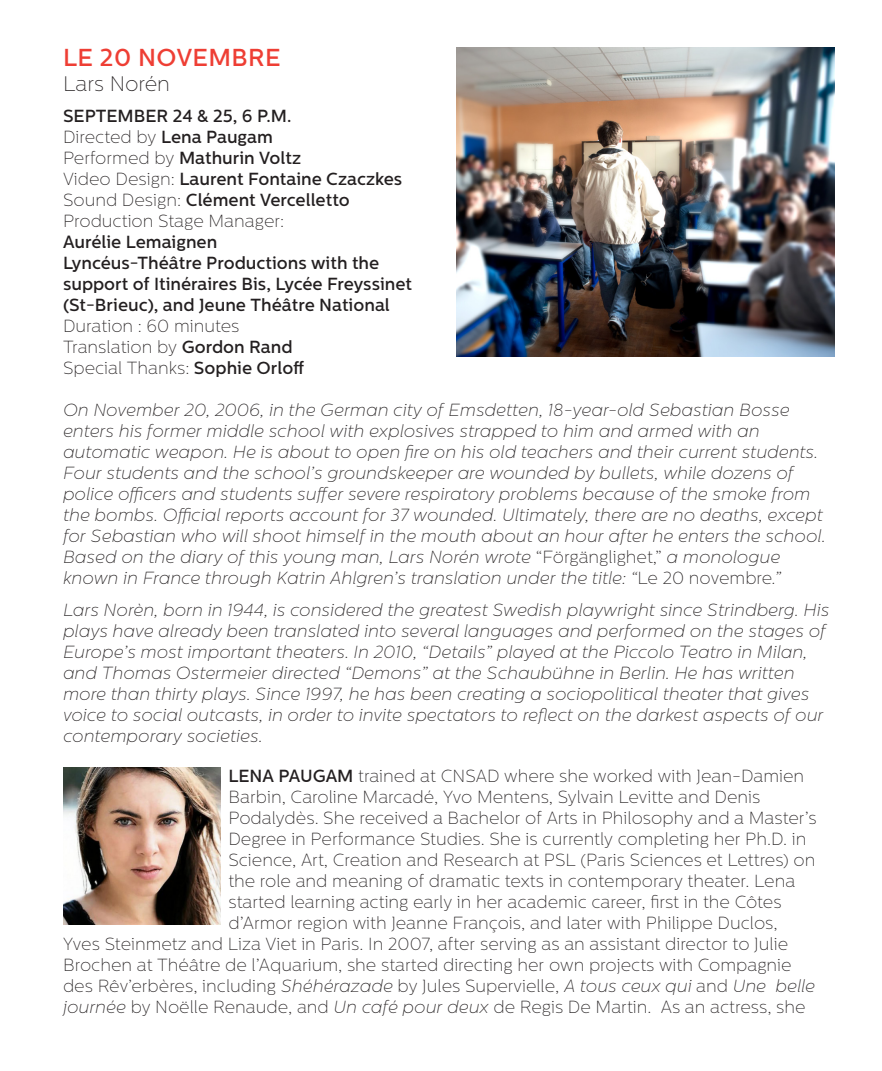
<style>
.page{position:relative;width:882px;height:1071px;background:#fff}
.page>*{position:absolute;margin:0;border:0;box-sizing:border-box;transform-origin:0 0}
.body_text{font:500 24.5px "Centrale Sans";letter-spacing:.015em;color:#ee3e34}
.body_text-2{font:100 21px "Centrale Sans";color:#231f20}
.body_text-3{font:italic 100 17.5px/21px "Centrale Sans";color:#231f20}
.body_text-4{font:100 17.5px "Centrale Sans";color:#231f20}
.body_text-5{font:500 17.5px/21px "Centrale Sans";color:#231f20}
.s1{font-weight:500}
.s2{font-weight:100}
.s3{font-style:normal}
.s4{font-style:italic}
</style>
<div class="page">
<img style="left:457px;top:47px;width:378px;height:310px">
<img style="left:63px;top:767px;width:157px;height:157px">
<p class="body_text" style="left:63px;top:43px;width:219px">LE 20 NOVEMBRE</p>
<p class="body_text-2" style="left:63px;top:72px;width:109px">Lars Norén</p>
<p class="body_text-5" style="left:63px;top:106px;width:230px">SEPTEMBER 24 &amp; 25, 6 P.M.</p>
<p class="body_text-4" style="left:63px;top:128px;width:212px">Directed by <span class="s1">Lena Paugam</span></p>
<p class="body_text-5" style="left:63px;top:148px;width:240px"><span class="s2">Performed by</span> Mathurin Voltz</p>
<p class="body_text-5" style="left:63px;top:169px;width:341px"><span class="s2">Video Design:</span> Laurent Fontaine Czaczkes</p>
<p class="body_text-5" style="left:63px;top:190px;width:288px"><span class="s2">Sound Design:</span> Clément Vercelletto</p>
<p class="body_text-4" style="left:63px;top:212px;width:223px">Production Stage Manager:</p>
<p class="body_text-5" style="left:63px;top:232px;width:156px">Aurélie Lemaignen</p>
<p class="body_text-5" style="left:63px;top:253px;width:351px">Lyncéus-Théâtre Productions with the support of Itinéraires Bis, Lycée Freyssinet (St-Brieuc), and Jeune Théâtre National</p>
<p class="body_text-4" style="left:63px;top:317px;width:178px">Duration : 60 minutes</p>
<p class="body_text-4" style="left:63px;top:338px;width:231px">Translation by <span class="s1">Gordon Rand</span></p>
<p class="body_text-4" style="left:63px;top:359px;width:243px">Special Thanks: <span class="s1">Sophie Orloff</span></p>
<p class="body_text-3" style="left:63px;top:400px;width:764px">On November 20, 2006, in the German city of Emsdetten, 18-year-old Sebastian Bosse enters his former middle school with explosives strapped to him and armed with an automatic weapon. He is about to open fire on his old teachers and their current students.<br>Four students and the school’s groundskeeper are wounded by bullets, while dozens of police officers and students suffer severe respiratory problems because of the smoke from the bombs. Official reports account for 37 wounded. Ultimately, there are no deaths, except for Sebastian who will shoot himself in the mouth about an hour after he enters the school.<br>Based on the diary of this young man, Lars Norén wrote <span class="s3">“Förgänglighet,”</span> a monologue known in France through Katrin Ahlgren’s translation under the title: “<span class="s3">Le 20 novembre</span>.”</p>
<p class="body_text-3" style="left:63px;top:599px;width:768px">Lars Norèn, born in 1944, is considered the greatest Swedish playwright since Strindberg. His plays have already been translated into several languages and performed on the stages of Europe’s most important theaters. In 2010, “Details” played at the Piccolo Teatro in Milan, and Thomas Ostermeier directed “Demons” at the Schaubühne in Berlin. He has written more than thirty plays. Since 1997, he has been creating a sociopolitical theater that gives voice to social outcasts, in order to invite spectators to reflect on the darkest aspects of our contemporary societies.</p>
<p class="body_text-4" style="left:228px;top:766px;width:577px"><span class="s1">LENA PAUGAM</span> trained at CNSAD where she worked with Jean-Damien</p>
<p class="body_text-4" style="left:228px;top:787px;width:534px">Barbin, Caroline Marcadé, Yvo Mentens, Sylvain Levitte and Denis</p>
<p class="body_text-4" style="left:228px;top:808px;width:590px">Podalydès. She received a Bachelor of Arts in Philosophy and a Master’s</p>
<p class="body_text-4" style="left:228px;top:829px;width:580px">Degree in Performance Studies. She is currently completing her Ph.D. in</p>
<p class="body_text-4" style="left:228px;top:850px;width:589px">Science, Art, Creation and Research at PSL (Paris Sciences et Lettres) on</p>
<p class="body_text-4" style="left:228px;top:871px;width:568px">the role and meaning of dramatic texts in contemporary theater. Lena</p>
<p class="body_text-4" style="left:228px;top:892px;width:555px">started learning acting early in her academic career, first in the Côtes</p>
<p class="body_text-4" style="left:228px;top:913px;width:551px">d’Armor region with Jeanne François, and later with Philippe Duclos,</p>
<p class="body_text-4" style="left:63px;top:934px;width:727px">Yves Steinmetz and Liza Viet in Paris. In 2007, after serving as an assistant director to Julie</p>
<p class="body_text-4" style="left:63px;top:955px;width:730px">Brochen at Théâtre de l’Aquarium, she started directing her own projects with Compagnie</p>
<p class="body_text-4" style="left:63px;top:976px;width:754px">des Rêv’erbères, including <span class="s4">Shéhérazade</span> by Jules Supervielle, <span class="s4">A tous ceux qui</span> and <span class="s4">Une belle</span></p>
<p class="body_text-4" style="left:63px;top:997px;width:744px"><span class="s4">journée</span> by Noëlle Renaude, and <span class="s4">Un café pour deux</span> de Regis De Martin. As an actress, she</p>
</div>
